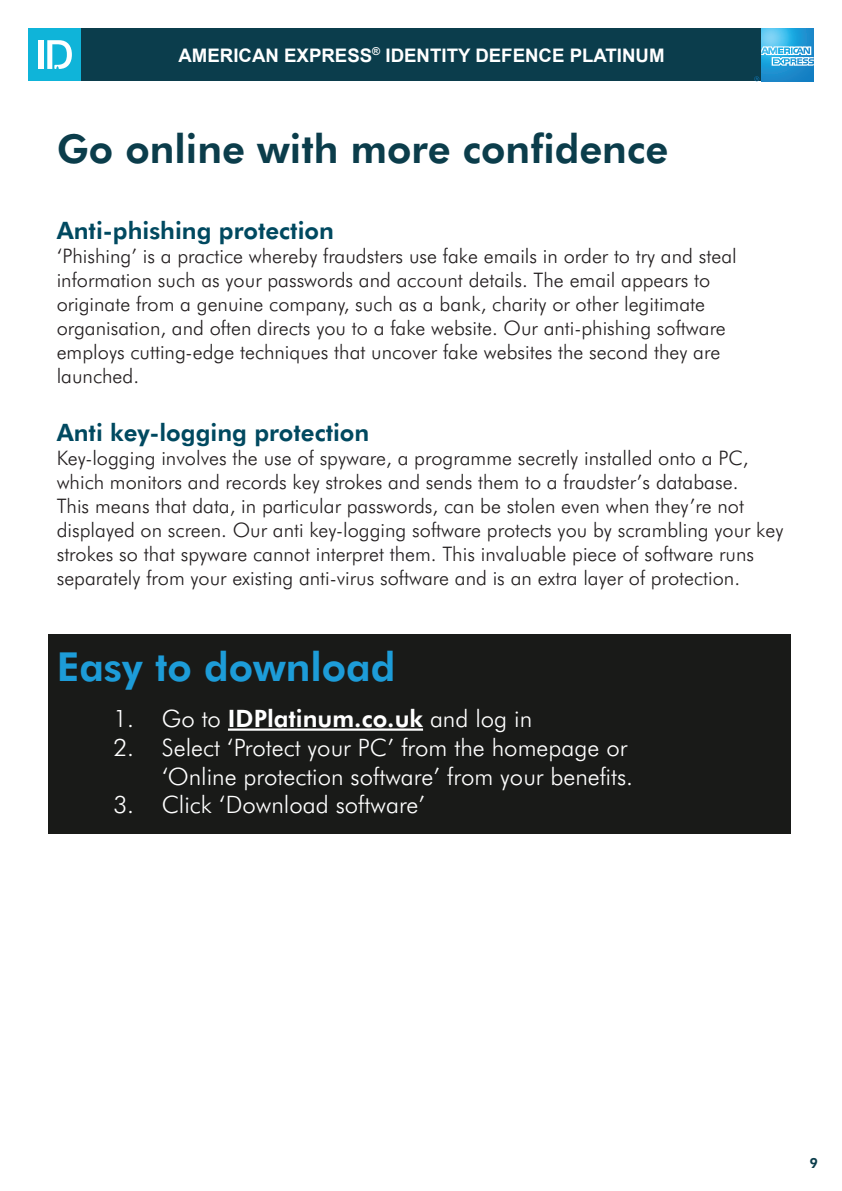
<style>
.page{position:relative;width:842px;height:1191px;background:#fff}
.page>*{position:absolute;margin:0;border:0;box-sizing:border-box;transform-origin:0 0}
.t1{font:800 40px "Futura BT";color:#0b3d4b}
.t2{font:800 40px "Futura BT";color:#1d9cd8}
.t3{font:300 24px/28.8px "Futura BT";color:#fff;text-align:right}
.t4{font:800 24px "Futura BT";color:#004960}
.t5{font:800 24px "Futura BT";color:#fff}
.t6{font:300 20px/24px "Futura BT";color:#231f20}
.t7{font:700 18.6px "Arial";color:#fff}
.t8{font:800 14px "Futura BT";color:#0b3d4b}
.s1{font-weight:300}
</style>
<div class="page">
<div style="left:44px;top:28px;width:769px;height:53px;background:#0b3d4c"></div>
<div style="left:28px;top:28px;width:53px;height:53px;background:#0fb4d9"></div>
<div style="left:39px;top:40px;width:5px;height:29px;background:#fff"></div>
<svg style="left:47px;top:40px;width:25px;height:29px"></svg>
<svg style="left:761px;top:28px;width:53px;height:53px;background:#2e9fd8"></svg>
<svg style="left:754px;top:76px;width:5px;height:5px"></svg>
<svg style="left:761px;top:46px;width:53px;height:20px"></svg>
<div style="left:48px;top:634px;width:743px;height:199px;background:#191a18"></div>
<hr style="left:228px;top:728px;width:195px;height:2px;background:#fff">
<p class="t7" style="left:178px;top:43px;width:488px">AMERICAN EXPRESS<sup>®</sup> IDENTITY DEFENCE PLATINUM</p>
<h1 class="t1" style="left:57px;top:124px;width:613px">Go online with more confidence</h1>
<p class="t4" style="left:57px;top:216px;width:279px">Anti-phishing protection</p>
<p class="t6" style="left:57px;top:244px;width:682px">‘Phishing’ is a practice whereby fraudsters use fake emails in order to try and steal information such as your passwords and account details. The email appears to originate from a genuine company, such as a bank, charity or other legitimate organisation, and often directs you to a fake website. Our anti-phishing software employs cutting-edge techniques that uncover fake websites the second they are launched.</p>
<p class="t4" style="left:57px;top:418px;width:314px">Anti key-logging protection</p>
<p class="t6" style="left:57px;top:446px;width:728px">Key-logging involves the use of spyware, a programme secretly installed onto a PC, which monitors and records key strokes and sends them to a fraudster’s database.<br>This means that data, in particular passwords, can be stolen even when they’re not displayed on screen. Our anti key-logging software protects you by scrambling your key strokes so that spyware cannot interpret them. This invaluable piece of software runs separately from your existing anti-virus software and is an extra layer of protection.</p>
<h1 class="t2" style="left:57px;top:642px;width:340px">Easy to download</h1>
<p class="t5" style="left:113px;top:704px;width:420px"><span class="s1">1. Go to</span> IDPlatinum.co.uk <span class="s1">and log in</span></p>
<p class="t3" style="left:113px;top:732px;width:521px">2. Select ‘Protect your PC’ from the homepage or ‘Online protection software’ from your benefits.</p>
<p class="t3" style="left:113px;top:790px;width:313px">3. Click ‘Download software’</p>
<p class="t8" style="left:809px;top:1155px;width:10px">9</p>
</div>
